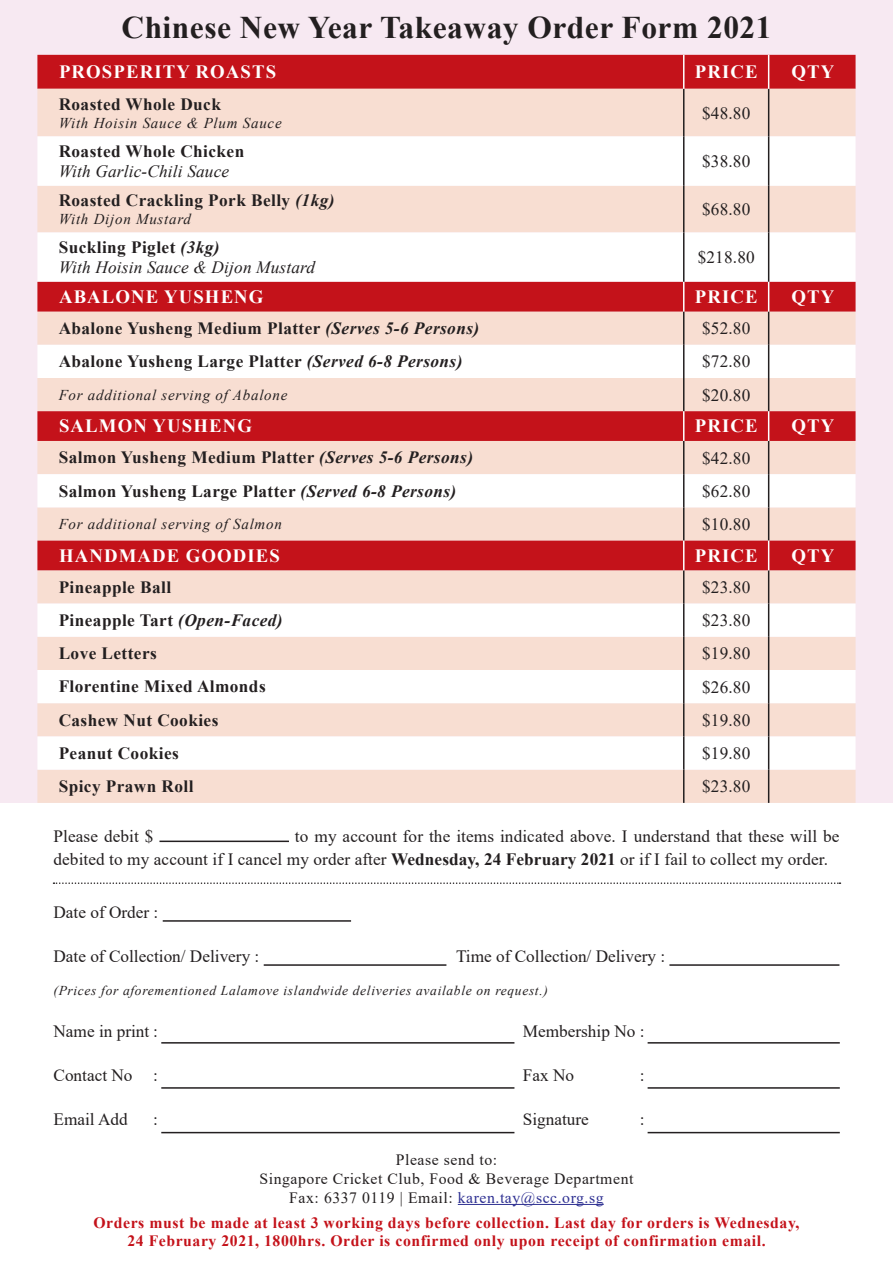
<style>
.page{position:relative;width:893px;height:1263px;background:#fff}
.page>*{position:absolute;margin:0;border:0;box-sizing:border-box;transform-origin:0 0}
.t1{font:700 31.5px "Times New Roman";letter-spacing:.015em;color:#231f20}
.t2{font:700 18.75px "Times New Roman";letter-spacing:.06em;color:#fff}
.t3{font:17.25px/22.8px "Times New Roman";letter-spacing:.005em;color:#231f20}
.t4{font:700 17.25px "Times New Roman";letter-spacing:.025em;color:#231f20}
.t5{font:italic 17.25px "Times New Roman";letter-spacing:.01em;color:#231f20}
.t6{font:700 15.75px/18.9px "Times New Roman";letter-spacing:.035em;color:#c4121a;text-align:center}
.t7{font:15.75px "Times New Roman";letter-spacing:.035em;color:#231f20}
.t8{font:15.75px "Times New Roman";letter-spacing:.035em;color:#2e3092}
.t9{font:italic 15px "Times New Roman";letter-spacing:.05em;color:#231f20}
.t10{font:italic 13.5px "Times New Roman";letter-spacing:.05em;color:#231f20}
.s1{font-style:italic}
.s2{font-weight:700}
.s3{color:#231f20}
</style>
<div class="page">
<div style="left:0;top:0;width:893px;height:803px;background:#f7e9f2"></div>
<hr style="left:159px;top:840px;width:130px;height:2px;background:#231f20">
<hr style="left:163px;top:920px;width:188px;height:2px;background:#231f20">
<hr style="left:264px;top:964px;width:182px;height:2px;background:#231f20">
<hr style="left:669px;top:964px;width:170px;height:2px;background:#231f20">
<div style="left:37px;top:55px;width:818px;height:34px;background:#c4121a"></div>
<div style="left:37px;top:89px;width:818px;height:714px;background:#f8ded2"></div>
<svg style="left:37px;top:136px;width:818px;height:634px;background:#fbf0eb"></svg>
<svg style="left:37px;top:282px;width:818px;height:288px;background:#e9a6a3"></svg>
<hr style="left:683px;top:89px;width:1px;height:47px;background:#231f20">
<hr style="left:768px;top:89px;width:1px;height:47px;background:#231f20">
<hr style="left:683px;top:136px;width:1px;height:50px;background:#231f20">
<hr style="left:768px;top:136px;width:1px;height:50px;background:#231f20">
<hr style="left:683px;top:186px;width:1px;height:46px;background:#231f20">
<hr style="left:768px;top:186px;width:1px;height:46px;background:#231f20">
<hr style="left:683px;top:232px;width:1px;height:50px;background:#231f20">
<hr style="left:768px;top:232px;width:1px;height:50px;background:#231f20">
<hr style="left:683px;top:312px;width:1px;height:33px;background:#231f20">
<hr style="left:768px;top:312px;width:1px;height:33px;background:#231f20">
<hr style="left:683px;top:345px;width:1px;height:33px;background:#231f20">
<hr style="left:768px;top:345px;width:1px;height:33px;background:#231f20">
<hr style="left:683px;top:378px;width:1px;height:33px;background:#231f20">
<hr style="left:768px;top:378px;width:1px;height:33px;background:#231f20">
<hr style="left:683px;top:441px;width:1px;height:33px;background:#231f20">
<hr style="left:768px;top:441px;width:1px;height:33px;background:#231f20">
<hr style="left:683px;top:474px;width:1px;height:33px;background:#231f20">
<hr style="left:768px;top:474px;width:1px;height:33px;background:#231f20">
<hr style="left:683px;top:507px;width:1px;height:34px;background:#231f20">
<hr style="left:768px;top:507px;width:1px;height:34px;background:#231f20">
<hr style="left:683px;top:570px;width:1px;height:33px;background:#231f20">
<hr style="left:768px;top:570px;width:1px;height:33px;background:#231f20">
<hr style="left:683px;top:603px;width:1px;height:34px;background:#231f20">
<hr style="left:768px;top:603px;width:1px;height:34px;background:#231f20">
<hr style="left:683px;top:637px;width:1px;height:33px;background:#231f20">
<hr style="left:768px;top:637px;width:1px;height:33px;background:#231f20">
<hr style="left:683px;top:670px;width:1px;height:33px;background:#231f20">
<hr style="left:768px;top:670px;width:1px;height:33px;background:#231f20">
<hr style="left:683px;top:703px;width:1px;height:33px;background:#231f20">
<hr style="left:768px;top:703px;width:1px;height:33px;background:#231f20">
<hr style="left:683px;top:736px;width:1px;height:34px;background:#231f20">
<hr style="left:768px;top:736px;width:1px;height:34px;background:#231f20">
<hr style="left:683px;top:770px;width:1px;height:33px;background:#231f20">
<hr style="left:768px;top:770px;width:1px;height:33px;background:#231f20">
<hr style="left:683px;top:55px;width:1px;height:34px;background:#fff">
<hr style="left:768px;top:55px;width:1px;height:34px;background:#fff">
<svg style="left:683px;top:541px;width:1px;height:29px"></svg>
<svg style="left:768px;top:541px;width:1px;height:29px"></svg>
<hr style="left:683px;top:411px;width:1px;height:30px;background:#fff">
<hr style="left:768px;top:411px;width:1px;height:30px;background:#fff">
<hr style="left:683px;top:282px;width:1px;height:30px;background:#fff">
<hr style="left:768px;top:282px;width:1px;height:30px;background:#fff">
<hr style="left:161px;top:1042px;width:353px;height:1px;background:#231f20">
<hr style="left:161px;top:1087px;width:353px;height:2px;background:#231f20">
<hr style="left:161px;top:1132px;width:353px;height:1px;background:#231f20">
<hr style="left:648px;top:1042px;width:192px;height:1px;background:#231f20">
<hr style="left:648px;top:1087px;width:192px;height:2px;background:#231f20">
<hr style="left:648px;top:1132px;width:192px;height:1px;background:#231f20">
<hr style="left:458px;top:1204px;width:146px;height:1px;background:#2e3092">
<svg style="left:54px;top:882px;width:786px;height:2px"></svg>
<p class="t1" style="left:121px;top:5px;width:652px">Chinese New Year Takeaway Order Form 2021</p>
<p class="t2" style="left:59px;top:58px;width:219px">PROSPERITY ROASTS</p>
<p class="t2" style="left:695px;top:58px;width:64px">PRICE</p>
<p class="t2" style="left:791px;top:58px;width:44px">QTY</p>
<p class="t4" style="left:59px;top:92px;width:164px">Roasted Whole Duck</p>
<p class="t9" style="left:59px;top:112px;width:224px">With Hoisin Sauce &amp; Plum Sauce</p>
<p class="t3" style="left:702px;top:101px;width:50px">$48.80</p>
<p class="t4" style="left:59px;top:138px;width:187px">Roasted Whole Chicken</p>
<p class="t5" style="left:59px;top:160px;width:172px">With Garlic-Chili Sauce</p>
<p class="t4" style="left:59px;top:188px;width:277px">Roasted Crackling Pork Belly <span class="s1">(1kg)</span></p>
<p class="t9" style="left:59px;top:209px;width:134px">With Dijon Mustard</p>
<p class="t4" style="left:59px;top:234px;width:163px">Suckling Piglet <span class="s1">(3kg)</span></p>
<p class="t5" style="left:59px;top:256px;width:258px">With Hoisin Sauce &amp; Dijon Mustard</p>
<p class="t3" style="left:702px;top:149px;width:50px">$38.80</p>
<p class="t3" style="left:702px;top:197px;width:50px">$68.80</p>
<p class="t3" style="left:698px;top:245px;width:59px">$218.80</p>
<p class="t2" style="left:59px;top:283px;width:206px">ABALONE YUSHENG</p>
<p class="t2" style="left:695px;top:283px;width:64px">PRICE</p>
<p class="t2" style="left:791px;top:283px;width:44px">QTY</p>
<p class="t4" style="left:59px;top:316px;width:422px">Abalone Yusheng Medium Platter <span class="s1">(Serves 5-6 Persons)</span></p>
<p class="t3" style="left:702px;top:316px;width:50px">$52.80</p>
<p class="t4" style="left:59px;top:349px;width:405px">Abalone Yusheng Large Platter <span class="s1">(Served 6-8 Persons)</span></p>
<p class="t3" style="left:702px;top:350px;width:50px">$72.80</p>
<p class="t9" style="left:59px;top:384px;width:230px">For additional serving of Abalone</p>
<p class="t3" style="left:702px;top:383px;width:50px">$20.80</p>
<p class="t2" style="left:59px;top:413px;width:194px">SALMON YUSHENG</p>
<p class="t2" style="left:695px;top:413px;width:64px">PRICE</p>
<p class="t2" style="left:791px;top:413px;width:44px">QTY</p>
<p class="t4" style="left:59px;top:445px;width:416px">Salmon Yusheng Medium Platter <span class="s1">(Serves 5-6 Persons)</span></p>
<p class="t3" style="left:702px;top:446px;width:50px">$42.80</p>
<p class="t4" style="left:59px;top:478px;width:399px">Salmon Yusheng Large Platter <span class="s1">(Served 6-8 Persons)</span></p>
<p class="t3" style="left:702px;top:479px;width:50px">$62.80</p>
<p class="t9" style="left:59px;top:514px;width:225px">For additional serving of Salmon</p>
<p class="t3" style="left:702px;top:512px;width:50px">$10.80</p>
<p class="t2" style="left:59px;top:542px;width:222px">HANDMADE GOODIES</p>
<p class="t2" style="left:695px;top:542px;width:64px">PRICE</p>
<p class="t2" style="left:791px;top:542px;width:44px">QTY</p>
<p class="t4" style="left:59px;top:574px;width:114px">Pineapple Ball</p>
<p class="t3" style="left:702px;top:575px;width:50px">$23.80</p>
<p class="t4" style="left:59px;top:608px;width:225px">Pineapple Tart <span class="s1">(Open-Faced)</span></p>
<p class="t3" style="left:702px;top:608px;width:50px">$23.80</p>
<p class="t4" style="left:59px;top:641px;width:100px">Love Letters</p>
<p class="t3" style="left:702px;top:642px;width:50px">$19.80</p>
<p class="t4" style="left:59px;top:674px;width:209px">Florentine Mixed Almonds</p>
<p class="t3" style="left:702px;top:675px;width:50px">$26.80</p>
<p class="t4" style="left:59px;top:707px;width:161px">Cashew Nut Cookies</p>
<p class="t3" style="left:702px;top:708px;width:50px">$19.80</p>
<p class="t4" style="left:59px;top:741px;width:122px">Peanut Cookies</p>
<p class="t3" style="left:702px;top:741px;width:50px">$19.80</p>
<p class="t4" style="left:59px;top:774px;width:136px">Spicy Prawn Roll</p>
<p class="t3" style="left:702px;top:774px;width:50px">$23.80</p>
<p class="t3" style="left:54px;top:824px;width:101px">Please debit $</p>
<p class="t3" style="left:54px;top:824px;width:788px;text-indent:241px">to my account for the items indicated above. I understand that these will be debited to my account if I cancel my order after <span class="s2">Wednesday, 24 February 2021</span> or if I fail to collect my order.</p>
<p class="t3" style="left:54px;top:900px;width:106px">Date of Order :</p>
<p class="t3" style="left:54px;top:944px;width:207px">Date of Collection/ Delivery :</p>
<p class="t3" style="left:456px;top:944px;width:211px">Time of Collection/ Delivery :</p>
<p class="t10" style="left:54px;top:981px;width:496px">(Prices for aforementioned Lalamove islandwide deliveries available on request.)</p>
<p class="t3" style="left:54px;top:1019px;width:106px">Name in print :</p>
<p class="t3" style="left:523px;top:1019px;width:123px">Membership No :</p>
<p class="t3" style="left:54px;top:1063px;width:106px">Contact No :</p>
<p class="t3" style="left:523px;top:1063px;width:53px">Fax No</p>
<p class="t3" style="left:640px;top:1063px;width:6px">:</p>
<p class="t3" style="left:54px;top:1107px;width:76px">Email Add</p>
<p class="t3" style="left:153px;top:1107px;width:6px">:</p>
<p class="t3" style="left:523px;top:1107px;width:68px">Signature</p>
<p class="t3" style="left:640px;top:1107px;width:6px">:</p>
<p class="t7" style="left:396px;top:1148px;width:103px">Please send to:</p>
<p class="t7" style="left:260px;top:1167px;width:375px">Singapore Cricket Club, Food &amp; Beverage Department</p>
<p class="t8" style="left:289px;top:1186px;width:316px"><span class="s3">Fax: 6337 0119 | Email:</span> karen.tay@scc.org.sg</p>
<p class="t6" style="left:93px;top:1212px;width:707px">Orders must be made at least 3 working days before collection. Last day for orders is Wednesday,<br>24 February 2021, 1800hrs. Order is confirmed only upon receipt of confirmation email.</p>
</div>
